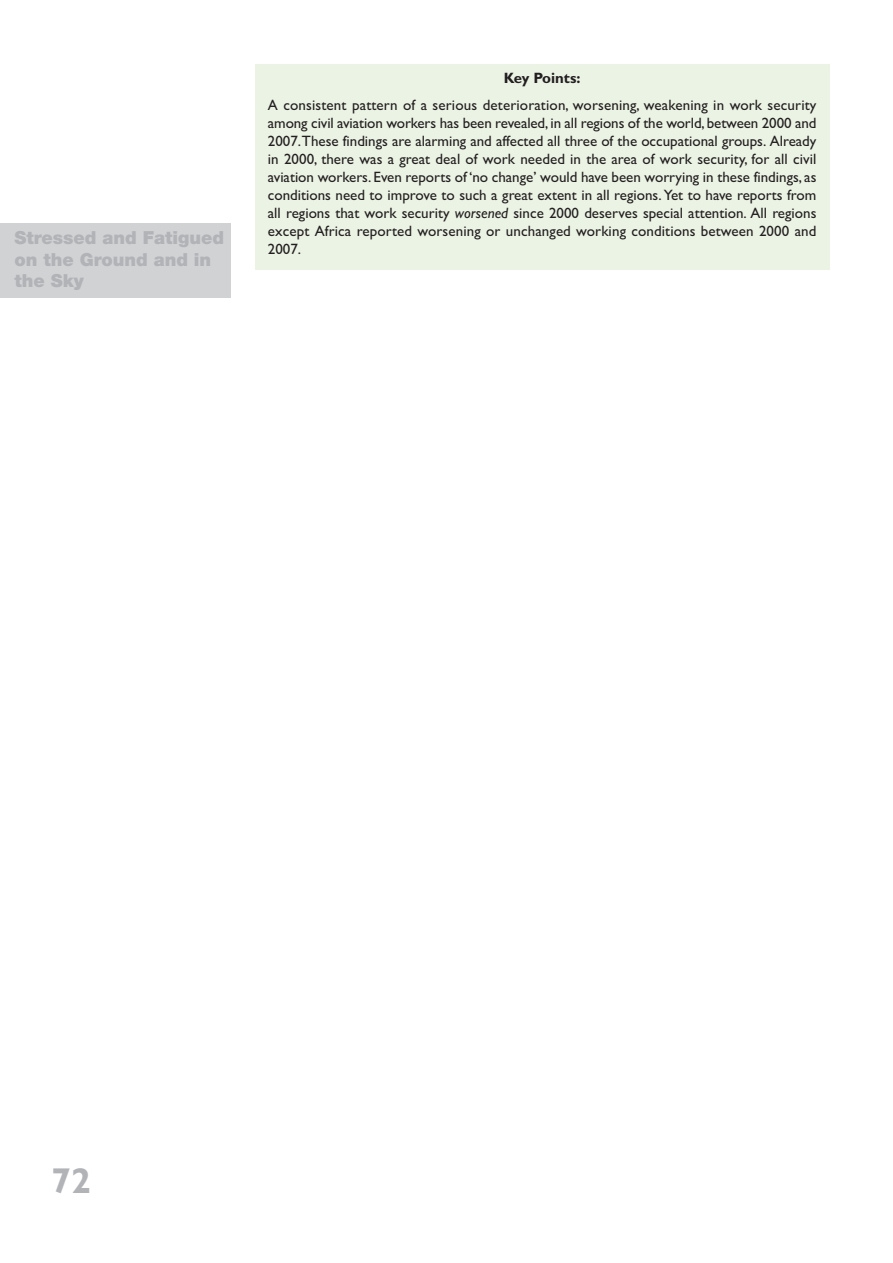
<style>
.page{position:relative;width:893px;height:1263px;background:#fff}
.page>*{position:absolute;margin:0;border:0;box-sizing:border-box;transform-origin:0 0}
.t1{font:700 36px "Gill Sans";color:#b2b3b7}
.t2{font:900 18px/21.6px "Helvetica Neue";color:#b2b3b7}
.t3{font:15px/18px "Gill Sans";letter-spacing:.01em;color:#231f20;text-align:justify}
.t4{font:700 15px "Gill Sans";color:#231f20}
.s1{font-style:italic}
</style>
<div class="page">
<div style="left:255px;top:64px;width:574px;height:206px;background:#ebf4e4"></div>
<div style="left:0;top:223px;width:231px;height:75px;background:#d1d2d4"></div>
<p class="t2" style="left:15px;top:228px;width:211px">Stressed and Fatigued on the Ground and in the Sky</p>
<p class="t4" style="left:504px;top:72px;width:78px">Key Points:</p>
<p class="t3" style="left:268px;top:95px;width:550px">A consistent pattern of a serious deterioration, worsening, weakening in work security among civil aviation workers has been revealed,in all regions of the world,between 2000 and 2007.These findings are alarming and affected all three of the occupational groups. Already in 2000, there was a great deal of work needed in the area of work security, for all civil aviation workers. Even reports of ‘no change’ would have been worrying in these findings, as conditions need to improve to such a great extent in all regions. Yet to have reports from all regions that work security <span class="s1">worsened</span> since 2000 deserves special attention. All regions except Africa reported worsening or unchanged working conditions between 2000 and 2007.</p>
<h1 class="t1" style="left:51px;top:1159px;width:41px">72</h1>
</div>
